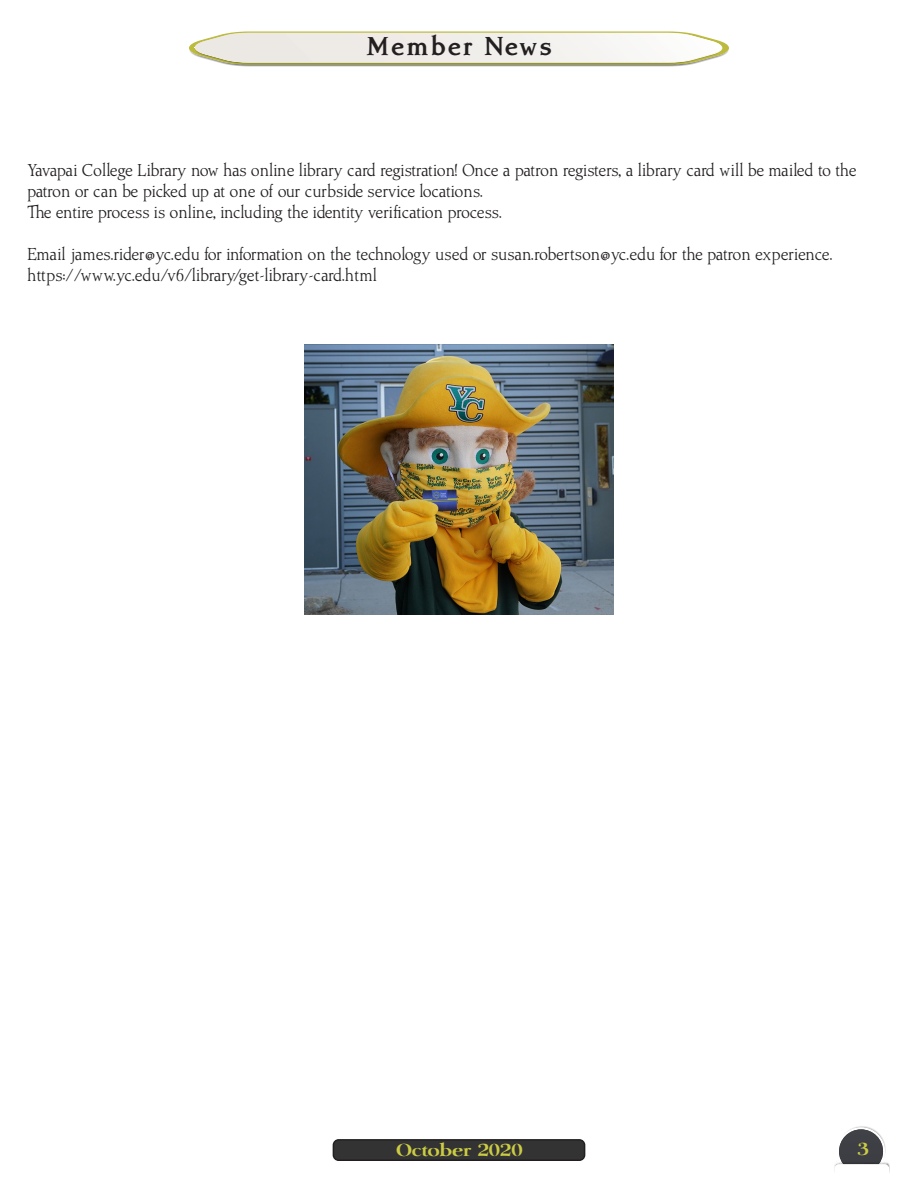
<style>
.page{position:relative;width:918px;height:1188px;background:#fff}
.page>*{position:absolute;margin:0;border:0;box-sizing:border-box;transform-origin:0 0}
.t1{font:700 27px "Amitale";letter-spacing:.1em;color:#231f20}
.t2{font:18px/21px "Amitale";letter-spacing:-.025em;color:#231f20}
.t3{font:700 18px "Amitale Wide";color:#cc4}
</style>
<div class="page">
<img style="left:836px;top:1162px;width:54px;height:11px">
<svg style="left:837px;top:1126px;width:49px;height:38px"></svg>
<img style="left:839px;top:1160px;width:44px;height:4px">
<img style="left:841px;top:1160px;width:40px;height:4px">
<img style="left:834px;top:1164px;width:55px;height:9px">
<div style="left:333px;top:1140px;width:252px;height:20px;background:#333;border-radius:5px"></div>
<div style="left:333px;top:1139px;width:252px;height:22px;border:2px solid #231f20;border-radius:5px"></div>
<svg style="left:189px;top:32px;width:540px;height:35px"></svg>
<img style="left:195px;top:33px;width:527px;height:29px">
<img style="left:305px;top:345px;width:308px;height:270px">
<p class="t1" style="left:367px;top:32px;width:186px">Member News</p>
<p class="t2" style="left:27px;top:160px;width:831px">Yavapai College Library now has online library card registration! Once a patron registers, a library card will be mailed to the patron or can be picked up at one of our curbside service locations.</p>
<p class="t2" style="left:27px;top:202px;width:476px">The entire process is online, including the identity verification process.</p>
<p class="t2" style="left:27px;top:244px;width:807px">Email james.rider@yc.edu for information on the technology used or susan.robertson@yc.edu for the patron experience.</p>
<p class="t2" style="left:27px;top:265px;width:352px">https://www.yc.edu/v6/library/get-library-card.html</p>
<p class="t3" style="left:395px;top:1140px;width:129px">October 2020</p>
<p class="t3" style="left:857px;top:1140px;width:13px">3</p>
</div>
